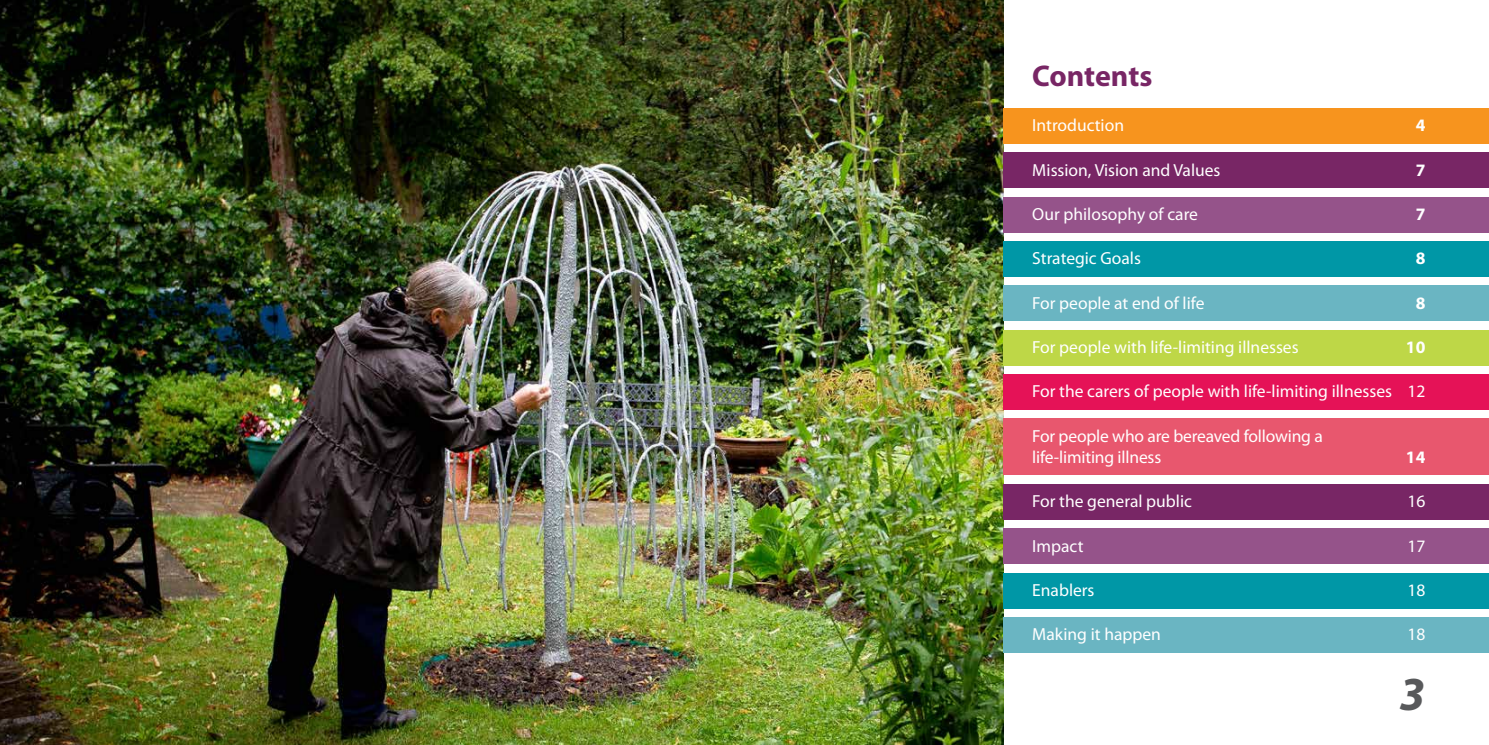
<style>
.page{position:relative;width:1489px;height:745px;background:#fff}
.page>*{position:absolute;margin:0;border:0;box-sizing:border-box;transform-origin:0 0}
.t1{font:italic 700 47.5px "Myriad Pro";color:#58595b}
.t2{font:700 30px "Myriad Pro";letter-spacing:-.005em;color:#782665}
.t3{font:17.5px/21px "Myriad Pro";color:#fff}
.t4{font:700 17.5px "Myriad Pro";color:#fff}
</style>
<div class="page">
<img style="left:0;top:0;width:1003px;height:744px">
<div style="left:1003px;top:108px;width:485px;height:36px;background:#f7941e"></div>
<div style="left:1003px;top:152px;width:485px;height:36px;background:#782665"></div>
<div style="left:1003px;top:197px;width:485px;height:35px;background:#95538a"></div>
<div style="left:1003px;top:241px;width:485px;height:35px;background:#0097a6"></div>
<div style="left:1003px;top:285px;width:485px;height:36px;background:#6ab5c2"></div>
<div style="left:1003px;top:330px;width:485px;height:35px;background:#bed747"></div>
<div style="left:1003px;top:374px;width:485px;height:35px;background:#e51257"></div>
<div style="left:1003px;top:418px;width:485px;height:57px;background:#e8576e"></div>
<div style="left:1003px;top:484px;width:485px;height:35px;background:#782665"></div>
<div style="left:1003px;top:528px;width:485px;height:35px;background:#95538a"></div>
<div style="left:1003px;top:572px;width:485px;height:36px;background:#0097a6"></div>
<div style="left:1003px;top:617px;width:485px;height:35px;background:#6ab5c2"></div>
<h2 class="t2" style="left:1032px;top:57px;width:122px">Contents</h2>
<p class="t3" style="left:1032px;top:114px;width:93px">Introduction</p>
<p class="t4" style="left:1415px;top:114px;width:11px">4</p>
<p class="t3" style="left:1032px;top:159px;width:190px">Mission, Vision and Values</p>
<p class="t4" style="left:1415px;top:158px;width:11px">7</p>
<p class="t3" style="left:1032px;top:203px;width:167px">Our philosophy of care</p>
<p class="t4" style="left:1415px;top:202px;width:11px">7</p>
<p class="t3" style="left:1032px;top:247px;width:110px">Strategic Goals</p>
<p class="t4" style="left:1415px;top:247px;width:11px">8</p>
<p class="t3" style="left:1032px;top:292px;width:174px">For people at end of life</p>
<p class="t4" style="left:1415px;top:291px;width:11px">8</p>
<p class="t3" style="left:1032px;top:336px;width:268px">For people with life-limiting illnesses</p>
<p class="t4" style="left:1405px;top:335px;width:21px">10</p>
<p class="t3" style="left:1032px;top:380px;width:394px">For the carers of people with life-limiting illnesses 12</p>
<p class="t3" style="left:1032px;top:425px;width:292px">For people who are bereaved following a life-limiting illness</p>
<p class="t4" style="left:1405px;top:445px;width:21px">14</p>
<p class="t3" style="left:1032px;top:490px;width:161px">For the general public</p>
<p class="t3" style="left:1407px;top:490px;width:19px">16</p>
<p class="t3" style="left:1032px;top:534px;width:53px">Impact</p>
<p class="t3" style="left:1407px;top:534px;width:19px">17</p>
<p class="t3" style="left:1032px;top:579px;width:64px">Enablers</p>
<p class="t3" style="left:1407px;top:579px;width:19px">18</p>
<p class="t3" style="left:1032px;top:623px;width:130px">Making it happen</p>
<p class="t3" style="left:1407px;top:623px;width:19px">18</p>
<h1 class="t1" style="left:1399px;top:662px;width:27px">3</h1>
</div>
